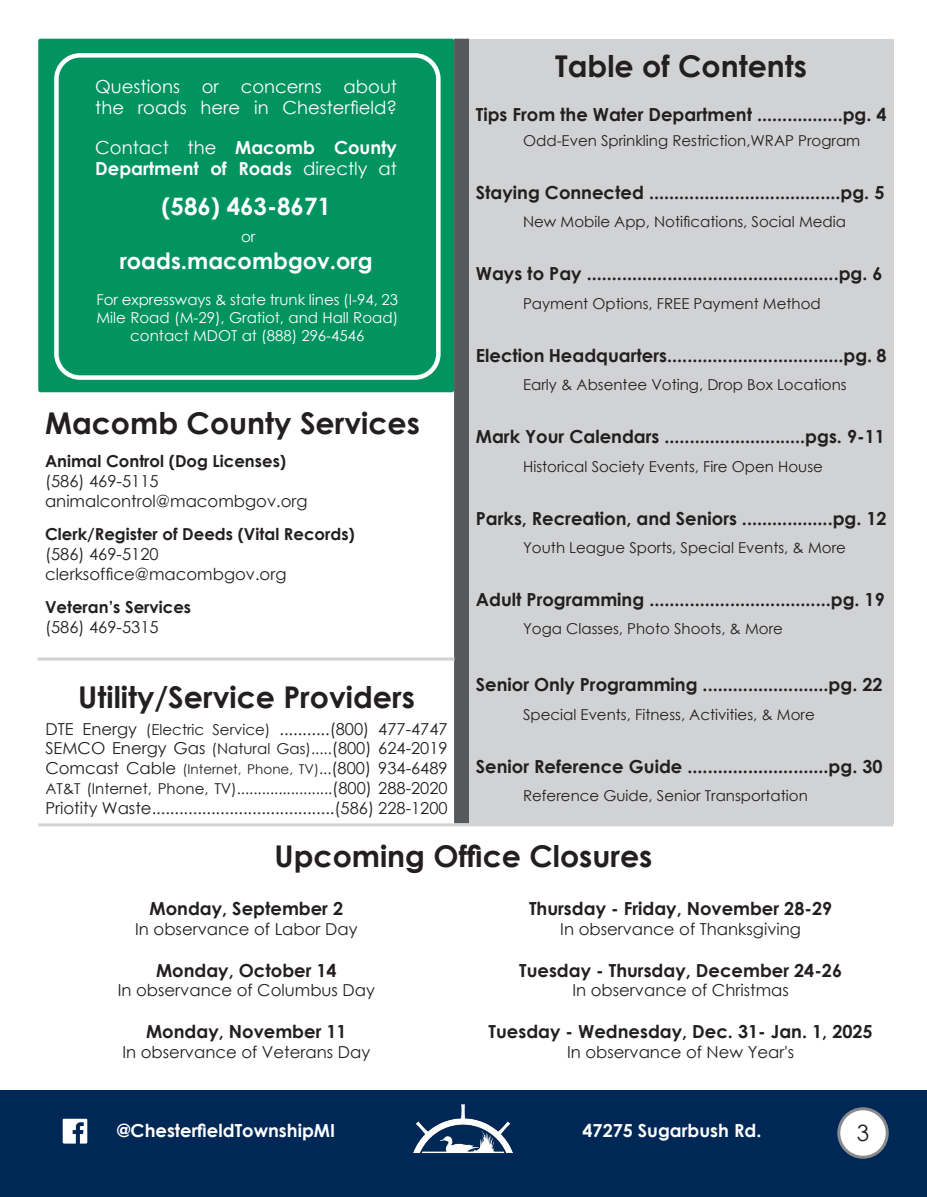
<style>
.page{position:relative;width:927px;height:1197px;background:#fff}
.page>*{position:absolute;margin:0;border:0;box-sizing:border-box;transform-origin:0 0}
.t1{font:700 30px "Century Gothic";color:#231f20}
.t2{font:700 24px "Century Gothic";color:#fff}
.t3{font:700 22.5px "Century Gothic";color:#fff}
.t4{font:22.5px "Century Gothic";color:#231f20}
.t5{font:700 18px "Century Gothic";color:#231f20}
.t6{font:700 18px/21.6px "Century Gothic";color:#fff}
.t7{font:18px/21.6px "Century Gothic";color:#fff}
.t8{font:16.5px/19.8px "Century Gothic";color:#231f20}
.t9{font:700 16.5px "Century Gothic";color:#231f20}
.t10{font:15px "Century Gothic";color:#231f20}
.t11{font:15px/18px "Century Gothic";color:#fff;text-align:center}
.s1{font-weight:400}
.s2{font-size:15px}
.s3{font-size:13.5px}
.s4{font-size:16.5px}
.s5{font-size:17.85px}
</style>
<div class="page">
<div style="left:4px;top:1091px;width:923px;height:106px;background:#002856"></div>
<hr style="left:0;top:1091px;width:4px;height:106px;background:#002856">
<img style="left:413px;top:1104px;width:100px;height:50px">
<div style="left:839px;top:1109px;width:48px;height:48px;background:#fff;border-radius:50%"></div>
<div style="left:837px;top:1107px;width:52px;height:52px;border:3px solid #898a8d;border-radius:50%"></div>
<img style="left:62px;top:1118px;width:26px;height:26px">
<div style="left:454px;top:39px;width:15px;height:784px;background:#57585a"></div>
<div style="left:38px;top:39px;width:416px;height:353px;background:#019360;border-radius:2px"></div>
<div style="left:54px;top:53px;width:387px;height:327px;border:4px solid #fff;border-radius:24px"></div>
<div style="left:469px;top:39px;width:424px;height:784px;background:#d1d2d4"></div>
<hr style="left:38px;top:823px;width:855px;height:3px;background:#d1d2d4">
<hr style="left:38px;top:658px;width:416px;height:3px;background:#d1d2d4">
<p class="t7" style="left:95px;top:75px;width:303px">Questions or concerns about the roads here in Chesterfield?</p>
<p class="t6" style="left:95px;top:136px;width:303px"><span class="s1">Contact the</span> Macomb County<br>Department of Roads <span class="s1">directly at</span></p>
<h2 class="t2" style="left:161px;top:188px;width:171px">(586) 463-8671</h2>
<p class="t11" style="left:241px;top:227px;width:16px">or</p>
<p class="t3" style="left:120px;top:244px;width:254px">roads.macombgov.org</p>
<p class="t11" style="left:97px;top:290px;width:303px">For expressways &amp; state trunk lines (I-94, 23<br>Mile Road (M-29), Gratiot, and Hall Road) contact MDOT at (888) 296-4546</p>
<h1 class="t1" style="left:45px;top:400px;width:376px">Macomb County Services</h1>
<p class="t9" style="left:45px;top:449px;width:243px">Animal Control (Dog Licenses)</p>
<p class="t8" style="left:45px;top:471px;width:264px">(586) 469-5115 animalcontrol@macombgov.org</p>
<p class="t9" style="left:45px;top:522px;width:311px">Clerk/Register of Deeds (Vital Records)</p>
<p class="t8" style="left:45px;top:544px;width:243px">(586) 469-5120 clerksoffice@macombgov.org</p>
<p class="t9" style="left:45px;top:595px;width:148px">Veteran’s Services</p>
<p class="t8" style="left:45px;top:617px;width:115px">(586) 469-5315</p>
<h1 class="t1" style="left:78px;top:674px;width:338px">Utility/Service Providers</h1>
<p class="t8" style="left:45px;top:718px;width:404px;text-align:justify">DTE Energy <span class="s2">(Electric Service)</span> ...........(800) 477-4747<br>SEMCO Energy Gas <span class="s2">(Natural Gas).....</span>(800) 624-2019<br>Comcast Cable <span class="s3">(Internet, Phone, TV)</span><span class="s2">...</span>(800) 934-6489</p>
<p class="t10" style="left:45px;top:778px;width:404px">AT&amp;T (Internet, Phone, TV).......................<span class="s4">(800) 288-2020</span></p>
<p class="t8" style="left:45px;top:798px;width:404px">Priotity Waste........................................(586) 228-1200</p>
<h1 class="t1" style="left:555px;top:43px;width:253px">Table of Contents</h1>
<p class="t5" style="left:476px;top:101px;width:412px">Tips From the Water Department .................pg. 4</p>
<p class="t10" style="left:523px;top:130px;width:339px">Odd-Even Sprinkling Restriction,WRAP Program</p>
<p class="t5" style="left:476px;top:179px;width:410px">Staying Connected ......................................pg. 5</p>
<p class="t10" style="left:523px;top:211px;width:324px">New Mobile App, Notifications, Social Media</p>
<p class="t5" style="left:476px;top:260px;width:408px">Ways to Pay ..................................................pg. 6</p>
<p class="t10" style="left:523px;top:293px;width:299px">Payment Options, FREE Payment Method</p>
<p class="t5" style="left:476px;top:342px;width:412px">Election Headquarters...................................pg. 8</p>
<p class="t10" style="left:523px;top:374px;width:325px">Early &amp; Absentee Voting, Drop Box Locations</p>
<p class="t5" style="left:476px;top:423px;width:410px">Mark Your Calendars .......................<span class="s5">.....</span>pgs. 9-11</p>
<p class="t10" style="left:523px;top:456px;width:301px">Historical Society Events, Fire Open House</p>
<p class="t5" style="left:476px;top:504px;width:412px">Parks, Recreation, and Seniors ..................pg. 12</p>
<p class="t10" style="left:523px;top:537px;width:324px">Youth League Sports, Special Events, &amp; More</p>
<p class="t5" style="left:476px;top:586px;width:410px">Adult Programming ....................................pg. 19</p>
<p class="t10" style="left:523px;top:619px;width:261px">Yoga Classes, Photo Shoots, &amp; More</p>
<p class="t5" style="left:476px;top:671px;width:408px">Senior Only Programming .........................pg. 22</p>
<p class="t10" style="left:523px;top:704px;width:293px">Special Events, Fitness, Activities, &amp; More</p>
<p class="t5" style="left:476px;top:752px;width:408px">Senior Reference Guide ............................pg. 30</p>
<p class="t10" style="left:523px;top:785px;width:286px">Reference Guide, Senior Transportation</p>
<h1 class="t1" style="left:275px;top:834px;width:379px">Upcoming Office Closures</h1>
<p class="t5" style="left:150px;top:895px;width:195px">Monday, September 2</p>
<p class="t8" style="left:135px;top:919px;width:224px">In observance of Labor Day</p>
<p class="t5" style="left:156px;top:956px;width:182px">Monday, October 14</p>
<p class="t8" style="left:118px;top:980px;width:259px">In observance of Columbus Day</p>
<p class="t5" style="left:146px;top:1018px;width:202px">Monday, November 11</p>
<p class="t8" style="left:122px;top:1042px;width:249px">In observance of Veterans Day</p>
<p class="t5" style="left:529px;top:895px;width:305px">Thursday - Friday, November 28-29</p>
<p class="t8" style="left:560px;top:919px;width:242px">In observance of Thanksgiving</p>
<p class="t5" style="left:519px;top:956px;width:324px">Tuesday - Thursday, December 24-26</p>
<p class="t8" style="left:572px;top:980px;width:218px">In observance of Christmas</p>
<p class="t5" style="left:489px;top:1018px;width:386px">Tuesday - Wednesday, Dec. 31- Jan. 1, 2025</p>
<p class="t8" style="left:567px;top:1042px;width:229px">In observance of New Year's</p>
<p class="t6" style="left:117px;top:1119px;width:219px">@ChesterfieldTownshipMI</p>
<p class="t6" style="left:583px;top:1119px;width:180px">47275 Sugarbush Rd.</p>
<p class="t4" style="left:857px;top:1118px;width:14px">3</p>
</div>
